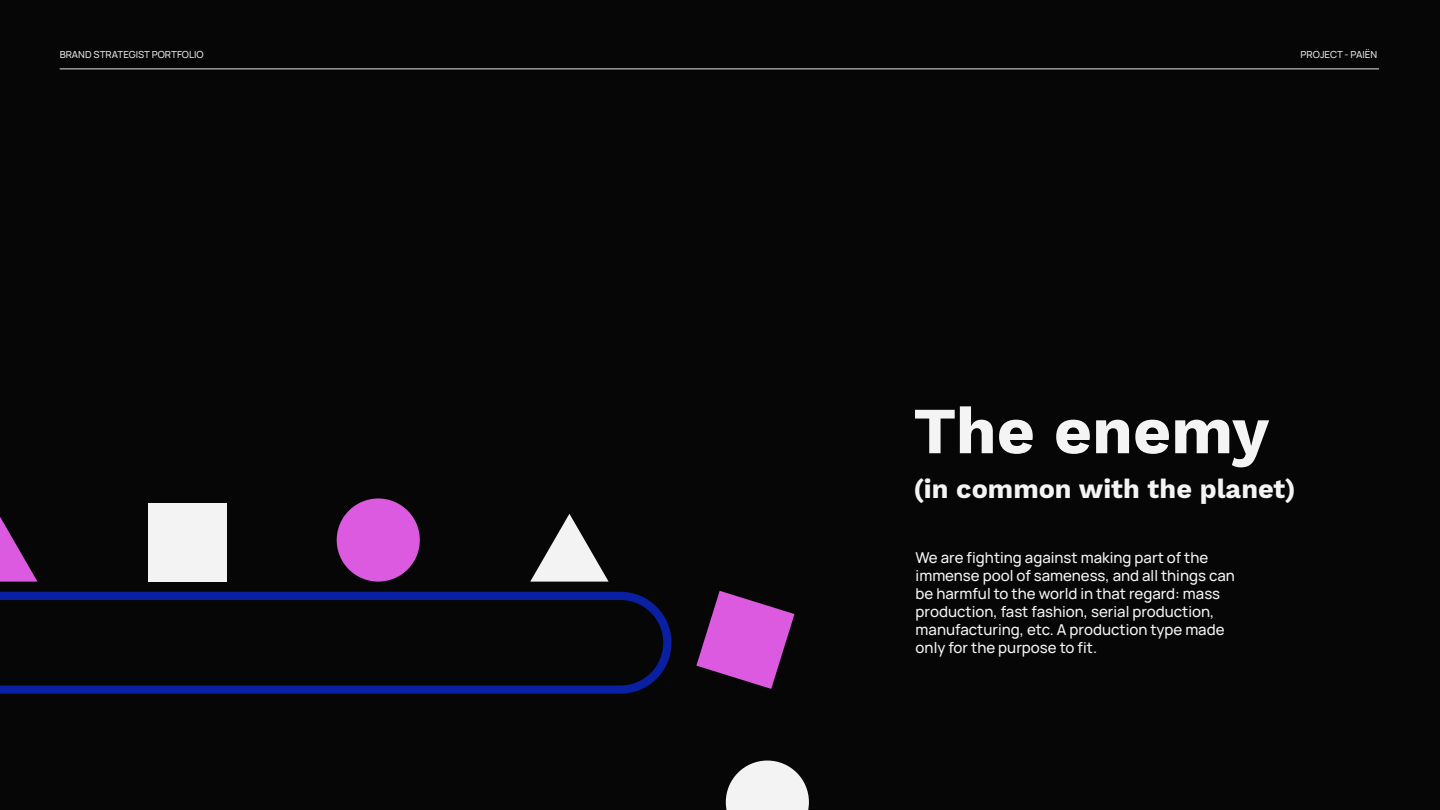
<style>
.page{position:relative;width:1440px;height:810px;background:#060607}
.page>*{position:absolute;margin:0;border:0;box-sizing:border-box;transform-origin:0 0}
.t1{font:700 65.85px "Work Sans";color:#f4f4f4}
.t2{font:700 27px "Work Sans";color:#f4f4f4}
.t3{font:500 15px/18px "Manrope";color:#f4f4f4}
.t4{font:500 9.75px "Manrope";color:#e3e3e3}
</style>
<div class="page">
<hr style="left:60px;top:68px;width:1319px;height:1px;background:#e2e2e2">
<svg style="left:0;top:592px;width:671px;height:102px"></svg>
<svg style="left:0;top:517px;width:37px;height:65px"></svg>
<div style="left:148px;top:503px;width:78px;height:79px;background:#f3f3f3"></div>
<svg style="left:696px;top:591px;width:99px;height:98px"></svg>
<div style="left:337px;top:498px;width:83px;height:84px;background:#db5adf;border-radius:50%"></div>
<svg style="left:726px;top:761px;width:83px;height:49px"></svg>
<svg style="left:530px;top:514px;width:79px;height:68px"></svg>
<p class="t4" style="left:60px;top:47px;width:146px">BRAND STRATEGIST PORTFOLIO</p>
<p class="t4" style="left:1301px;top:47px;width:78px">PROJECT - PAIËN</p>
<h1 class="t1" style="left:913px;top:393px;width:357px">The enemy</h1>
<h2 class="t2" style="left:913px;top:473px;width:384px">(in common with the planet)</h2>
<p class="t3" style="left:916px;top:548px;width:321px">We are fighting against making part of the immense pool of sameness, and all things can be harmful to the world in that regard: mass production, fast fashion, serial production, manufacturing, etc. A production type made only for the purpose to fit.</p>
</div>
